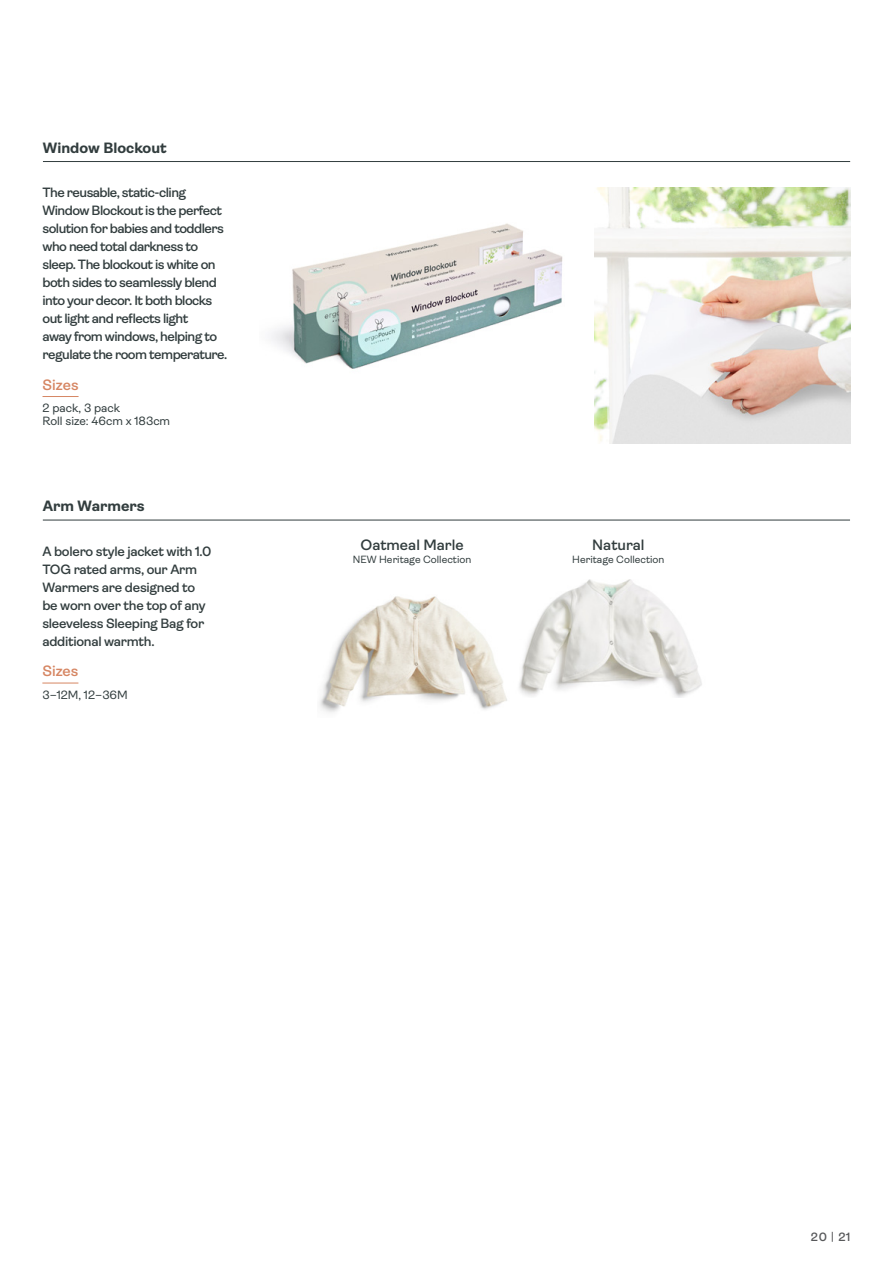
<style>
.page{position:relative;width:893px;height:1263px;background:#fff}
.page>*{position:absolute;margin:0;border:0;box-sizing:border-box;transform-origin:0 0}
.t1{font:700 15px "Ambit";color:#323d3e}
.t2{font:600 15px "Ambit";color:#323d3e}
.t3{font:600 15px "Ambit";color:#d68663}
.t4{font:600 13.5px/18px "Ambit";letter-spacing:-.04em;color:#323d3e}
.t5{font:600 13.5px/18px "Ambit";letter-spacing:-.02em;color:#323d3e}
.t6{font:12px/13.5px "Ambit";color:#323d3e}
.t7{font:600 12px "Ambit";color:#58595b}
.t8{font:10.5px "Ambit";color:#323d3e}
</style>
<div class="page">
<hr style="left:43px;top:520px;width:807px;height:1px;background:#323d3e">
<img style="left:319px;top:596px;width:188px;height:117px">
<img style="left:519px;top:579px;width:183px;height:119px">
<hr style="left:42px;top:683px;width:36px;height:1px;background:#d68663">
<hr style="left:43px;top:161px;width:807px;height:1px;background:#323d3e">
<hr style="left:43px;top:396px;width:36px;height:1px;background:#d68663">
<img style="left:271px;top:223px;width:292px;height:146px">
<img style="left:594px;top:187px;width:256px;height:256px">
<p class="t1" style="left:43px;top:139px;width:125px">Window Blockout</p>
<p class="t4" style="left:43px;top:184px;width:186px">The reusable, static-cling<br>Window Blockout is the perfect solution for babies and toddlers who need total darkness to sleep. The blockout is white on both sides to seamlessly blend into your decor. It both blocks out light and reflects light<br>away from windows, helping to regulate the room temperature.</p>
<p class="t3" style="left:43px;top:376px;width:38px">Sizes</p>
<p class="t6" style="left:43px;top:401px;width:129px">2 pack, 3 pack<br>Roll size: 46cm x 183cm</p>
<p class="t1" style="left:43px;top:498px;width:103px">Arm Warmers</p>
<p class="t5" style="left:42px;top:542px;width:171px">A bolero style jacket with 1.0<br>TOG rated arms, our Arm<br>Warmers are designed to be worn over the top of any sleeveless Sleeping Bag for additional warmth.</p>
<p class="t3" style="left:42px;top:663px;width:38px">Sizes</p>
<p class="t6" style="left:42px;top:688px;width:87px">3–12M, 12–36M</p>
<p class="t2" style="left:360px;top:536px;width:105px">Oatmeal Marle</p>
<p class="t8" style="left:353px;top:554px;width:120px">NEW Heritage Collection</p>
<p class="t2" style="left:592px;top:536px;width:54px">Natural</p>
<p class="t8" style="left:572px;top:554px;width:94px">Heritage Collection</p>
<p class="t7" style="left:811px;top:1230px;width:41px">20 | 21</p>
</div>
